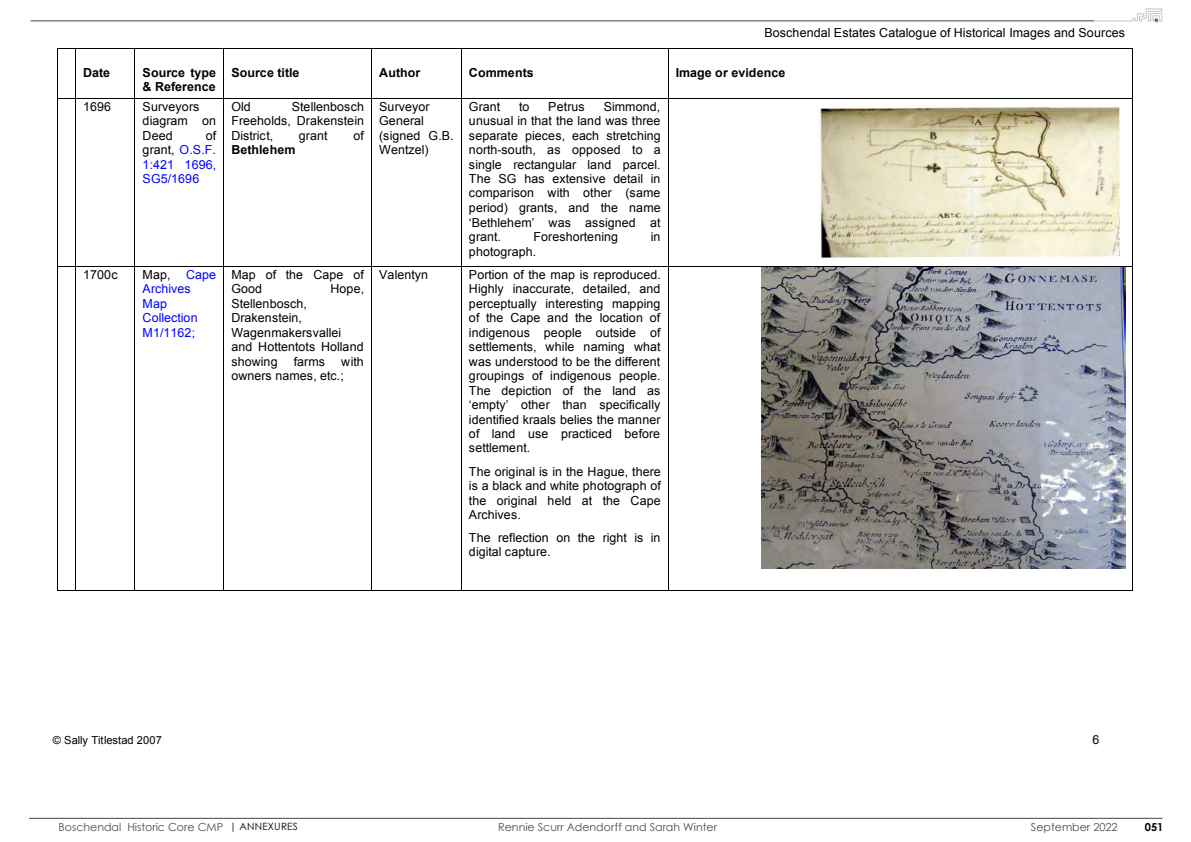
<style>
.page{position:relative;width:1191px;height:842px;background:#fff}
.page>*{position:absolute;margin:0;border:0;box-sizing:border-box;transform-origin:0 0}
.t1{font:12.4px/14.5px "Arial";letter-spacing:.01em;color:#000}
.t2{font:700 12.4px/14.1px "Arial";letter-spacing:.01em;color:#000}
.t3{font:12.4px/14.4px "Arial";letter-spacing:.01em;color:#00f;text-align:justify}
.t4{font:11.1px "Arial";letter-spacing:-.01em;color:#000}
.t5{font:11px "Century Gothic";color:#4d4d4f}
.t6{font:700 11px "Century Gothic";color:#000}
.s1{color:#000}
.s2{font-size:10px;color:#000}
</style>
<div class="page">
<img style="left:1093px;top:8px;width:69px;height:14px">
<hr style="left:29px;top:818px;width:1133px;height:1px;background:#464547">
<hr style="left:31px;top:21px;width:1063px;height:1px;background:#464547">
<img style="left:819px;top:107px;width:301px;height:151px">
<svg style="left:58px;top:48px;width:18px;height:1px"></svg>
<hr style="left:76px;top:48px;width:59px;height:1px;background:#000">
<hr style="left:135px;top:48px;width:88px;height:1px;background:#000">
<hr style="left:224px;top:48px;width:147px;height:1px;background:#000">
<hr style="left:371px;top:48px;width:90px;height:1px;background:#000">
<hr style="left:461px;top:48px;width:207px;height:1px;background:#000">
<hr style="left:668px;top:48px;width:464px;height:1px;background:#000">
<hr style="left:58px;top:49px;width:1px;height:50px;background:#000">
<hr style="left:75px;top:49px;width:1px;height:50px;background:#000">
<hr style="left:135px;top:49px;width:1px;height:50px;background:#000">
<hr style="left:223px;top:49px;width:1px;height:50px;background:#000">
<hr style="left:371px;top:49px;width:1px;height:50px;background:#000">
<hr style="left:461px;top:49px;width:1px;height:50px;background:#000">
<hr style="left:668px;top:49px;width:1px;height:50px;background:#000">
<hr style="left:1132px;top:49px;width:1px;height:50px;background:#000">
<hr style="left:76px;top:99px;width:59px;height:1px;background:#000">
<hr style="left:135px;top:99px;width:88px;height:1px;background:#000">
<hr style="left:224px;top:99px;width:147px;height:1px;background:#000">
<hr style="left:371px;top:99px;width:90px;height:1px;background:#000">
<hr style="left:461px;top:99px;width:207px;height:1px;background:#000">
<hr style="left:668px;top:99px;width:464px;height:1px;background:#000">
<hr style="left:58px;top:99px;width:1px;height:168px;background:#000">
<hr style="left:75px;top:99px;width:1px;height:168px;background:#000">
<hr style="left:135px;top:99px;width:1px;height:168px;background:#000">
<hr style="left:223px;top:99px;width:1px;height:168px;background:#000">
<hr style="left:371px;top:99px;width:1px;height:168px;background:#000">
<hr style="left:461px;top:99px;width:1px;height:168px;background:#000">
<hr style="left:668px;top:99px;width:1px;height:168px;background:#000">
<hr style="left:1132px;top:99px;width:1px;height:168px;background:#000">
<hr style="left:76px;top:267px;width:59px;height:1px;background:#000">
<hr style="left:135px;top:267px;width:88px;height:1px;background:#000">
<hr style="left:224px;top:267px;width:147px;height:1px;background:#000">
<hr style="left:371px;top:267px;width:90px;height:1px;background:#000">
<hr style="left:461px;top:267px;width:207px;height:1px;background:#000">
<hr style="left:668px;top:267px;width:464px;height:1px;background:#000">
<hr style="left:58px;top:267px;width:1px;height:323px;background:#000">
<hr style="left:75px;top:267px;width:1px;height:323px;background:#000">
<svg style="left:58px;top:590px;width:18px;height:1px"></svg>
<hr style="left:76px;top:590px;width:59px;height:1px;background:#000">
<hr style="left:135px;top:267px;width:1px;height:323px;background:#000">
<hr style="left:135px;top:590px;width:88px;height:1px;background:#000">
<hr style="left:223px;top:267px;width:1px;height:323px;background:#000">
<hr style="left:224px;top:590px;width:147px;height:1px;background:#000">
<hr style="left:371px;top:267px;width:1px;height:323px;background:#000">
<hr style="left:371px;top:590px;width:90px;height:1px;background:#000">
<hr style="left:461px;top:267px;width:1px;height:323px;background:#000">
<hr style="left:461px;top:590px;width:207px;height:1px;background:#000">
<hr style="left:668px;top:267px;width:1px;height:323px;background:#000">
<hr style="left:668px;top:590px;width:464px;height:1px;background:#000">
<hr style="left:1132px;top:267px;width:1px;height:323px;background:#000">
<img style="left:761px;top:267px;width:364px;height:301px">
<p class="t1" style="left:764px;top:27px;width:362px">Boschendal Estates Catalogue of Historical Images and Sources</p>
<p class="t2" style="left:83px;top:67px;width:29px">Date</p>
<p class="t2" style="left:143px;top:67px;width:75px">Source type &amp; Reference</p>
<p class="t2" style="left:231px;top:67px;width:70px">Source title</p>
<p class="t2" style="left:379px;top:67px;width:43px">Author</p>
<p class="t2" style="left:469px;top:67px;width:66px">Comments</p>
<p class="t2" style="left:675px;top:67px;width:111px">Image or evidence</p>
<p class="t1" style="left:83px;top:100px;width:30px">1696</p>
<p class="t1" style="left:143px;top:100px;width:75px">Surveyors diagram on<br>Deed</p>
<p class="t1" style="left:231px;top:100px;width:21px">Old</p>
<p class="t1" style="left:231px;top:100px;width:134px;text-align:justify;text-indent:60px">Stellenbosch Freeholds, Drakenstein District,</p>
<p class="t1" style="left:379px;top:100px;width:76px">Surveyor<br>General (signed G.B.<br>Wentzel)</p>
<p class="t1" style="left:469px;top:100px;width:33px">Grant</p>
<p class="t1" style="left:519px;top:100px;width:12px">to</p>
<p class="t1" style="left:548px;top:100px;width:38px">Petrus</p>
<p class="t1" style="left:469px;top:100px;width:193px;text-align:justify;text-indent:135px">Simmond, unusual in that the land was three separate pieces, each stretching north-south, as opposed to a single rectangular land parcel.<br>The SG has extensive detail in comparison with other (same period) grants, and the name ‘Bethlehem’ was assigned at grant.</p>
<p class="t3" style="left:143px;top:129px;width:75px;text-indent:63px"><span class="s1">of grant,</span> O.S.F.<br>1:421 1696, SG5/1696</p>
<p class="t1" style="left:299px;top:129px;width:30px">grant</p>
<p class="t1" style="left:353px;top:129px;width:12px">of</p>
<p class="t2" style="left:231px;top:144px;width:66px">Bethlehem</p>
<p class="t1" style="left:533px;top:231px;width:86px">Foreshortening</p>
<p class="t1" style="left:651px;top:231px;width:11px">in</p>
<p class="t1" style="left:469px;top:245px;width:69px">photograph.</p>
<p class="t1" style="left:83px;top:268px;width:36px">1700c</p>
<p class="t3" style="left:143px;top:268px;width:75px;text-align:left"><span class="s1">Map,</span> Cape<br>Archives<br>Map<br>Collection<br>M1/1162;</p>
<p class="t1" style="left:231px;top:268px;width:134px">Map of the Cape of<br>Good</p>
<p class="t1" style="left:330px;top:283px;width:35px">Hope,</p>
<p class="t1" style="left:231px;top:297px;width:134px">Stellenbosch,<br>Drakenstein,<br>Wagenmakersvallei and Hottentots Holland showing</p>
<p class="t1" style="left:294px;top:355px;width:33px">farms</p>
<p class="t1" style="left:231px;top:355px;width:134px;text-indent:110px">with owners names, etc.;</p>
<p class="t1" style="left:379px;top:268px;width:50px">Valentyn</p>
<p class="t1" style="left:469px;top:268px;width:193px;text-align:justify">Portion of the map is reproduced.<br>Highly inaccurate, detailed, and perceptually interesting mapping of the Cape and the location of indigenous people outside of settlements, while naming what was understood to be the different groupings of indigenous people.<br>The depiction of the land as ‘empty’ other than specifically identified kraals belies the manner of land use practiced before settlement.</p>
<p class="t1" style="left:469px;top:465px;width:193px;text-align:justify">The original is in the Hague, there is a black and white photograph of the original held at the Cape Archives.</p>
<p class="t1" style="left:469px;top:531px;width:193px">The reflection on the right is in digital capture.</p>
<p class="t4" style="left:53px;top:736px;width:110px">© Sally Titlestad 2007</p>
<p class="t1" style="left:1092px;top:734px;width:22px">6 6</p>
<p class="t5" style="left:59px;top:820px;width:241px">Boschendal Historic Core CMP <span class="s2">| ANNEXURES</span></p>
<p class="t5" style="left:498px;top:820px;width:220px">Rennie Scurr Adendorff and Sarah Winter</p>
<p class="t5" style="left:1031px;top:820px;width:88px">September 2022</p>
<p class="t6" style="left:1144px;top:820px;width:20px">051</p>
</div>
